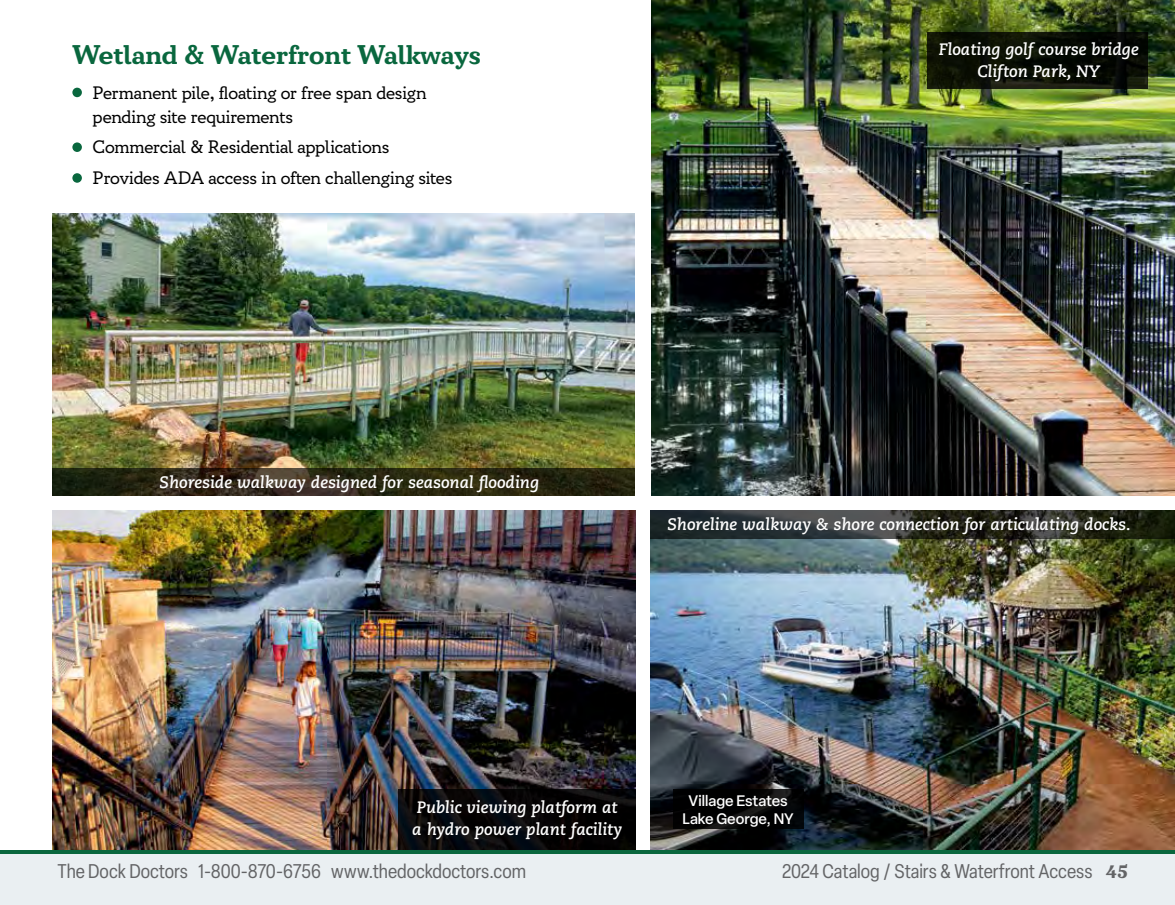
<style>
.page{position:relative;width:1175px;height:905px;background:#fff}
.page>*{position:absolute;margin:0;border:0;box-sizing:border-box;transform-origin:0 0}
.t1{font:700 27px "Circe Slab C";color:#09673e}
.t2{font:condensed 19.5px "Elza";letter-spacing:-.005em;color:#636466}
.t3{font:18px/24px "Circe Slab A";letter-spacing:-.01em;color:#000}
.t4{font:italic 700 16.5px/22.5px "Caecilia LT Pro 76";color:#fff}
.t5{font:500 15px/18px "Elza";color:#fff;text-align:center}
.s1{font-family:"Circe Slab C";font-weight:700;font-stretch:normal;font-size:18px}
</style>
<div class="page">
<img style="left:52px;top:510px;width:584px;height:340px">
<img style="left:650px;top:538px;width:524px;height:312px">
<img style="left:52px;top:213px;width:582px;height:255px">
<svg style="left:52px;top:468px;width:582px;height:28px;background:#2c2815"></svg>
<svg style="left:650px;top:510px;width:524px;height:28px;background:#2c302b"></svg>
<svg style="left:673px;top:789px;width:131px;height:40px;background:#050505"></svg>
<svg style="left:399px;top:789px;width:237px;height:61px;background:#080709"></svg>
<img style="left:651px;top:0;width:523px;height:496px">
<svg style="left:927px;top:32px;width:220px;height:56px;background:#0b0f05"></svg>
<div style="left:0;top:852px;width:1174px;height:52px;background:#eaeff2"></div>
<hr style="left:0;top:850px;width:1174px;height:4px;background:#09673e">
<hr style="left:0;top:0;width:1px;height:53px;background:#eaeff2">
<div style="left:72px;top:88px;width:10px;height:9px;background:#09673e;border-radius:50%"></div>
<div style="left:72px;top:142px;width:10px;height:10px;background:#09673e;border-radius:50%"></div>
<div style="left:72px;top:173px;width:10px;height:10px;background:#09673e;border-radius:50%"></div>
<h1 class="t1" style="left:72px;top:39px;width:410px">Wetland &amp; Waterfront Walkways</h1>
<p class="t3" style="left:93px;top:81px;width:335px">Permanent pile, floating or free span design pending site requirements</p>
<p class="t3" style="left:93px;top:133px;width:361px;line-height:30.8px">Commercial &amp; Residential applications<br>Provides ADA access in often challenging sites</p>
<p class="t4" style="left:939px;top:38px;width:201px;text-align:center">Floating golf course bridge<br>Clifton Park, NY</p>
<p class="t4" style="left:159px;top:471px;width:381px">Shoreside walkway designed for seasonal flooding</p>
<p class="t4" style="left:667px;top:512px;width:465px">Shoreline walkway &amp; shore connection for articulating docks.</p>
<p class="t4" style="left:412px;top:795px;width:211px">Public viewing platform at a hydro power plant facility</p>
<p class="t5" style="left:682px;top:791px;width:113px">Village Estates<br>Lake George, NY</p>
<p class="t2" style="left:57px;top:858px;width:470px">The Dock Doctors 1-800-870-6756 www.thedockdoctors.com</p>
<p class="t2" style="left:782px;top:858px;width:347px">2024 Catalog / Stairs &amp; Waterfront Access <span class="s1">45</span></p>
</div>
